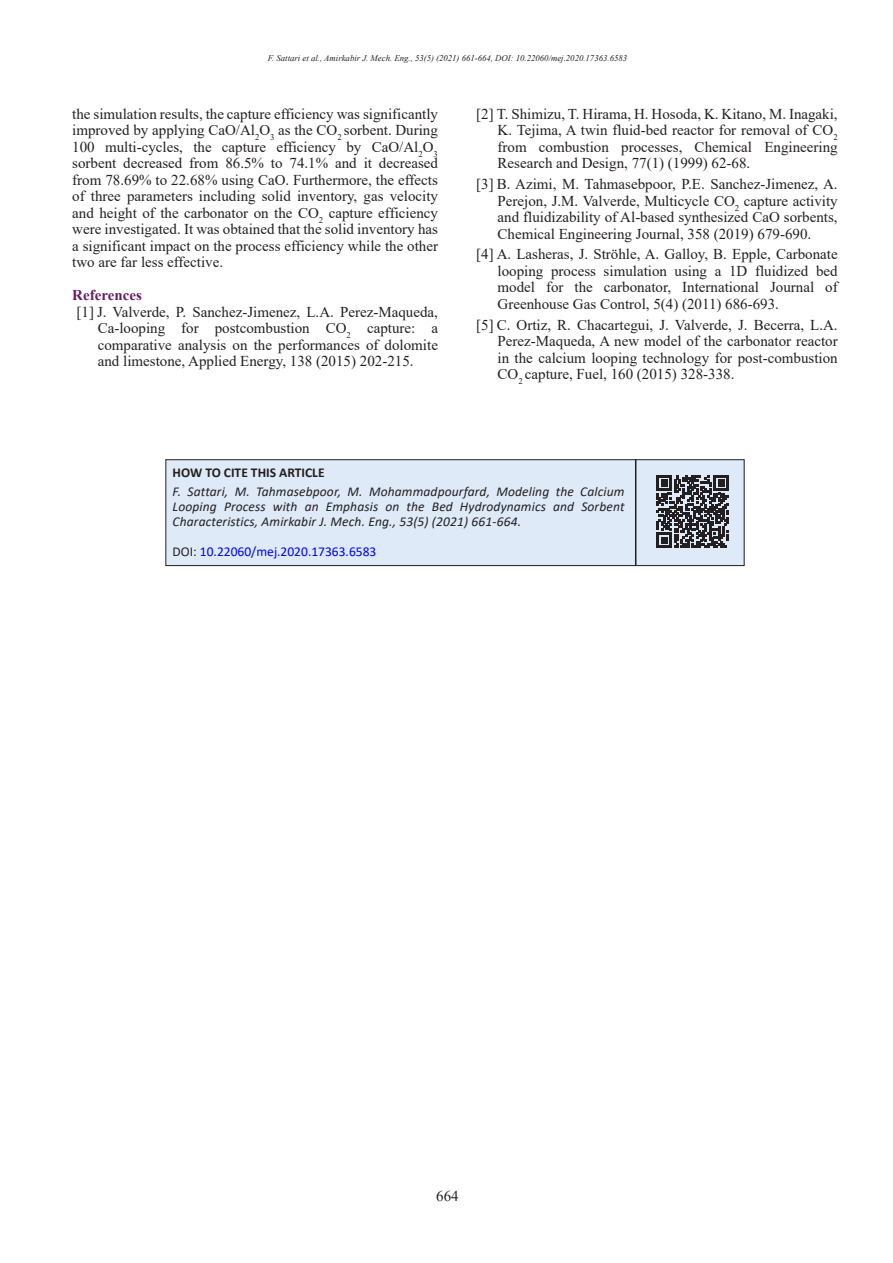
<style>
.page{position:relative;width:893px;height:1263px;background:#fff}
.page>*{position:absolute;margin:0;border:0;box-sizing:border-box;transform-origin:0 0}
.Normal_Text{font:15px/16.5px "Times New Roman";color:#231f20;text-align:justify}
.Normal_Text-2{font:700 15px "Times New Roman";color:#632065}
.t1{font:italic 13.5px/15px "Calibri";letter-spacing:.01em;color:#231f20;text-align:justify}
.t2{font:13.5px "Calibri";color:#00f}
.t3{font:700 13.5px "Calibri";color:#231f20}
.t4{font:italic 8.7px "Times New Roman";color:#231f20}
.s1{color:#231f20}
</style>
<div class="page">
<div style="left:166px;top:460px;width:578px;height:106px;background:#deeaf7"></div>
<div style="left:165px;top:459px;width:580px;height:107px;border:1px solid #231f20"></div>
<svg style="left:656px;top:475px;width:73px;height:73px"></svg>
<hr style="left:635px;top:459px;width:1px;height:107px;background:#231f20">
<p class="t4" style="left:268px;top:52px;width:361px">F. Sattari et al., Amirkabir J. Mech. Eng., 53(5) (2021) 661-664, DOI: 10.22060/mej.2020.17363.6583</p>
<p class="Normal_Text" style="left:72px;top:105px;width:367px">the simulation results, the capture efficiency was significantly improved by applying CaO/Al<sub>2</sub>O<sub>3</sub> as the CO<sub>2</sub> sorbent. During 100 multi-cycles, the capture efficiency by CaO/Al<sub>2</sub>O<sub>3 </sub>sorbent decreased from 86.5% to 74.1% and it decreased from 78.69% to 22.68% using CaO. Furthermore, the effects of three parameters including solid inventory, gas velocity and height of the carbonator on the CO<sub>2</sub> capture efficiency were investigated. It was obtained that the solid inventory has a significant impact on the process efficiency while the other two are far less effective.</p>
<p class="Normal_Text-2" style="left:72px;top:284px;width:71px">References</p>
<p class="Normal_Text" style="left:98px;top:303px;width:342px;text-indent:-21px">[1] J. Valverde, P. Sanchez-Jimenez, L.A. Perez-Maqueda, Ca-looping for postcombustion CO<sub>2</sub> capture: a comparative analysis on the performances of dolomite and limestone, Applied Energy, 138 (2015) 202-215.</p>
<p class="Normal_Text" style="left:497px;top:105px;width:342px;text-indent:-21px">[2] T. Shimizu, T. Hirama, H. Hosoda, K. Kitano, M. Inagaki, K. Tejima, A twin fluid-bed reactor for removal of CO<sub>2 </sub>from combustion processes, Chemical Engineering Research and Design, 77(1) (1999) 62-68.</p>
<p class="Normal_Text" style="left:497px;top:175px;width:342px;text-indent:-21px">[3] B. Azimi, M. Tahmasebpoor, P.E. Sanchez-Jimenez, A.<br>Perejon, J.M. Valverde, Multicycle CO<sub>2</sub> capture activity and fluidizability of Al-based synthesized CaO sorbents, Chemical Engineering Journal, 358 (2019) 679-690.</p>
<p class="Normal_Text" style="left:497px;top:246px;width:342px;text-indent:-21px">[4] A. Lasheras, J. Ströhle, A. Galloy, B. Epple, Carbonate looping process simulation using a 1D fluidized bed model for the carbonator, International Journal of Greenhouse Gas Control, 5(4) (2011) 686-693.</p>
<p class="Normal_Text" style="left:497px;top:316px;width:342px;text-indent:-21px">[5] C. Ortiz, R. Chacartegui, J. Valverde, J. Becerra, L.A.<br>Perez-Maqueda, A new model of the carbonator reactor in the calcium looping technology for post-combustion CO<sub>2</sub> capture, Fuel, 160 (2015) 328-338.</p>
<p class="t3" style="left:173px;top:463px;width:153px">HOW TO CITE THIS ARTICLE</p>
<p class="t1" style="left:173px;top:484px;width:453px">F. Sattari, M. Tahmasebpoor, M. Mohammadpourfard, Modeling the Calcium Looping Process with an Emphasis on the Bed Hydrodynamics and Sorbent Characteristics, Amirkabir J. Mech. Eng., 53(5) (2021) 661-664.</p>
<p class="t2" style="left:173px;top:542px;width:205px"><span class="s1">DOI:</span> 10.22060/mej.2020.17363.6583</p>
<p class="Normal_Text" style="left:436px;top:1187px;width:24px">664</p>
</div>
